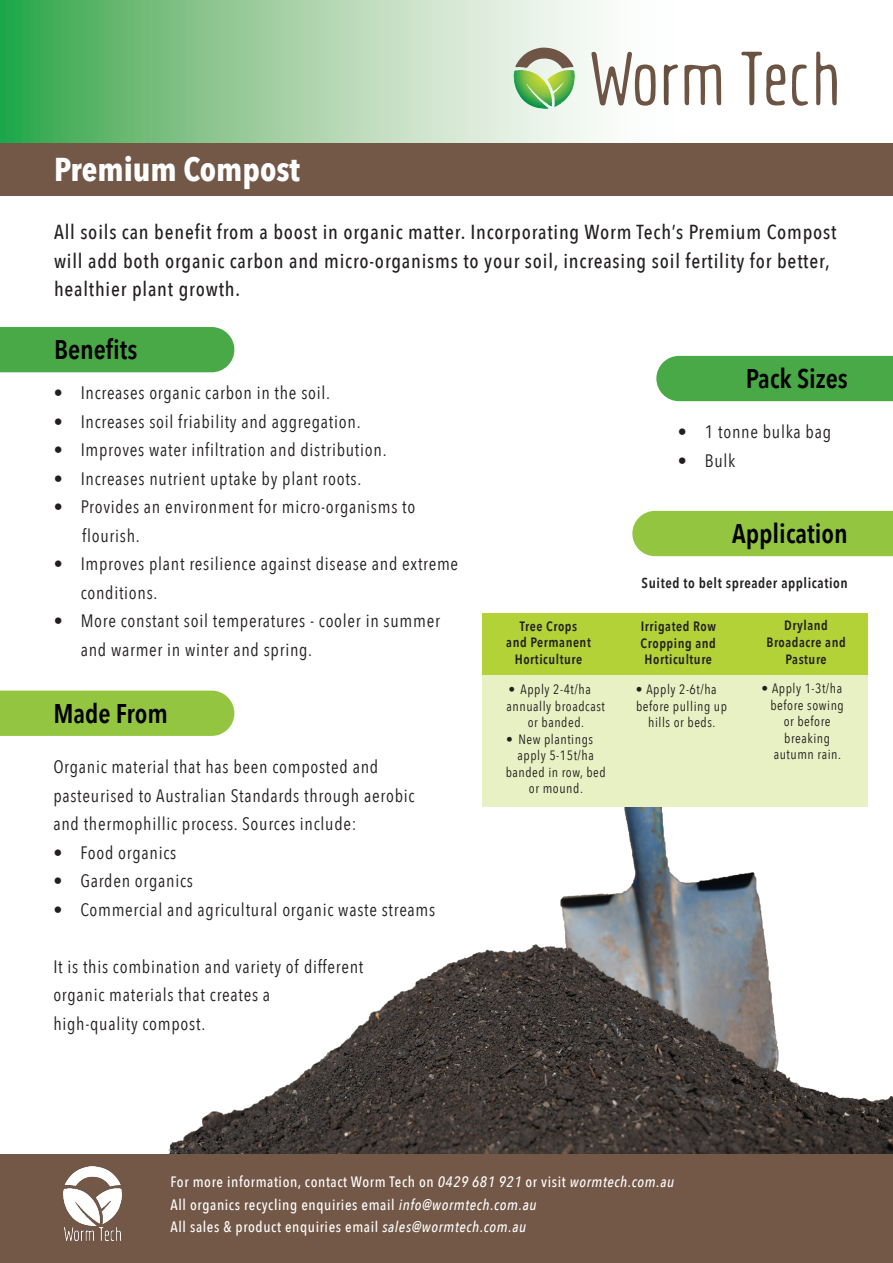
<style>
.page{position:relative;width:893px;height:1263px;background:#fff}
.page>*{position:absolute;margin:0;border:0;box-sizing:border-box;transform-origin:0 0}
.t1{font:700 33px "Avenir Next Condensed";color:#fff}
.t2{font:600 27px "Avenir Next Condensed";color:#000}
.t3{font:500 20.25px/28.5px "Avenir Next Condensed";letter-spacing:.04em;color:#231f20}
.t4{font:18px/28.5px "Avenir Next Condensed";letter-spacing:.04em;color:#231f20}
.t5{font:500 15px "Avenir Next Condensed";letter-spacing:.04em;color:#fff}
.t6{font:600 14.4px "Avenir Next Condensed";letter-spacing:.04em;color:#231f20}
.t7{font:13.5px "Avenir Next Condensed";letter-spacing:.04em;color:#231f20}
.t8{font:600 13.5px/16.5px "Avenir Next Condensed";letter-spacing:.04em;color:#231f20;text-align:center}
.s1{font-style:italic}
</style>
<div class="page">
<svg style="left:0;top:0;width:836px;height:143px"></svg>
<svg style="left:684px;top:63px;width:37px;height:42px"></svg>
<svg style="left:815px;top:51px;width:22px;height:54px"></svg>
<svg style="left:792px;top:64px;width:16px;height:42px"></svg>
<svg style="left:663px;top:63px;width:15px;height:42px"></svg>
<svg style="left:591px;top:51px;width:65px;height:55px"></svg>
<svg style="left:741px;top:52px;width:45px;height:54px"></svg>
<img style="left:168px;top:807px;width:725px;height:347px">
<div style="left:656px;top:356px;width:237px;height:45px;background:#49a947"></div>
<div style="left:0;top:691px;width:234px;height:45px;background:#93c540"></div>
<div style="left:0;top:327px;width:234px;height:45px;background:#49a947"></div>
<div style="left:0;top:143px;width:893px;height:52px;background:#735848"></div>
<div style="left:0;top:1154px;width:893px;height:109px;background:#735848"></div>
<svg style="left:514px;top:48px;width:61px;height:61px"></svg>
<img style="left:63px;top:1166px;width:59px;height:59px">
<img style="left:65px;top:1228px;width:55px;height:12px">
<div style="left:632px;top:511px;width:261px;height:45px;background:#93c540"></div>
<div style="left:482px;top:675px;width:386px;height:132px;background:#e8f1c3"></div>
<div style="left:482px;top:613px;width:386px;height:62px;background:#b3d237"></div>
<p class="t1" style="left:54px;top:149px;width:247px">Premium Compost</p>
<p class="t3" style="left:54px;top:218px;width:784px">All soils can benefit from a boost in organic matter. Incorporating Worm Tech’s Premium Compost will add both organic carbon and micro-organisms to your soil, increasing soil fertility for better, healthier plant growth.</p>
<p class="t2" style="left:54px;top:326px;width:85px">Benefits</p>
<p class="t4" style="left:54px;top:378px;width:278px">• Increases organic carbon in the soil.</p>
<p class="t4" style="left:54px;top:406px;width:308px">• Increases soil friability and aggregation.</p>
<p class="t4" style="left:54px;top:435px;width:334px">• Improves water infiltration and distribution.</p>
<p class="t4" style="left:54px;top:463px;width:309px">• Increases nutrient uptake by plant roots.</p>
<p class="t4" style="left:54px;top:492px;width:363px">• Provides an environment for micro-organisms to</p>
<p class="t4" style="left:82px;top:520px;width:59px">flourish.</p>
<p class="t4" style="left:81px;top:549px;width:379px;text-indent:-27px">• Improves plant resilience against disease and extreme conditions.</p>
<p class="t4" style="left:81px;top:606px;width:361px;text-indent:-27px">• More constant soil temperatures - cooler in summer and warmer in winter and spring.</p>
<p class="t2" style="left:53px;top:690px;width:116px">Made From</p>
<p class="t4" style="left:53px;top:752px;width:326px">Organic material that has been composted and</p>
<p class="t4" style="left:53px;top:780px;width:363px">pasteurised to Australian Standards through aerobic</p>
<p class="t4" style="left:53px;top:809px;width:305px">and thermophillic process. Sources include:</p>
<p class="t4" style="left:53px;top:837px;width:124px">• Food organics</p>
<p class="t4" style="left:53px;top:866px;width:141px">• Garden organics</p>
<p class="t4" style="left:53px;top:894px;width:383px">• Commercial and agricultural organic waste streams</p>
<p class="t4" style="left:53px;top:951px;width:312px">It is this combination and variety of different</p>
<p class="t4" style="left:53px;top:980px;width:218px">organic materials that creates a</p>
<p class="t4" style="left:53px;top:1008px;width:153px">high-quality compost.</p>
<p class="t8" style="left:520px;top:617px;width:59px">Tree Crops</p>
<p class="t8" style="left:506px;top:634px;width:86px">and Permanent</p>
<p class="t8" style="left:515px;top:651px;width:69px">Horticulture</p>
<p class="t7" style="left:508px;top:678px;width:84px">• Apply 2-4t/ha</p>
<p class="t7" style="left:507px;top:694px;width:100px">annually broadcast</p>
<p class="t7" style="left:528px;top:711px;width:58px">or banded.</p>
<p class="t7" style="left:506px;top:727px;width:88px">• New plantings</p>
<p class="t7" style="left:518px;top:744px;width:78px">apply 5-15t/ha</p>
<p class="t7" style="left:506px;top:761px;width:102px">banded in row, bed</p>
<p class="t7" style="left:529px;top:777px;width:55px">or mound.</p>
<p class="t2" style="left:746px;top:356px;width:103px">Pack Sizes</p>
<p class="t4" style="left:678px;top:417px;width:155px">• 1 tonne bulka bag</p>
<p class="t4" style="left:678px;top:445px;width:59px">• Bulk</p>
<p class="t2" style="left:732px;top:511px;width:117px">Application</p>
<p class="t6" style="left:642px;top:570px;width:208px">Suited to belt spreader application</p>
<p class="t8" style="left:641px;top:618px;width:77px">Irrigated Row</p>
<p class="t8" style="left:641px;top:634px;width:77px">Cropping and</p>
<p class="t8" style="left:645px;top:651px;width:69px">Horticulture</p>
<p class="t7" style="left:636px;top:678px;width:82px">• Apply 2-6t/ha</p>
<p class="t7" style="left:636px;top:694px;width:93px">before pulling up</p>
<p class="t7" style="left:648px;top:711px;width:69px">hills or beds.</p>
<p class="t8" style="left:784px;top:617px;width:45px">Dryland</p>
<p class="t8" style="left:766px;top:634px;width:81px">Broadacre and<br>Pasture</p>
<p class="t7" style="left:761px;top:677px;width:82px">• Apply 1-3t/ha</p>
<p class="t7" style="left:770px;top:693px;width:75px">before sowing</p>
<p class="t7" style="left:784px;top:710px;width:48px">or before</p>
<p class="t7" style="left:784px;top:727px;width:47px">breaking</p>
<p class="t7" style="left:774px;top:743px;width:69px">autumn rain.</p>
<p class="t5" style="left:171px;top:1173px;width:505px">For more information, contact Worm Tech on <span class="s1">0429 681 921</span> or visit <span class="s1">wormtech.com.au</span></p>
<p class="t5" style="left:171px;top:1195px;width:367px">All organics recycling enquiries email <span class="s1">info@wormtech.com.au</span></p>
<p class="t5" style="left:171px;top:1218px;width:357px">All sales &amp; product enquiries email <span class="s1">sales@wormtech.com.au</span></p>
</div>
